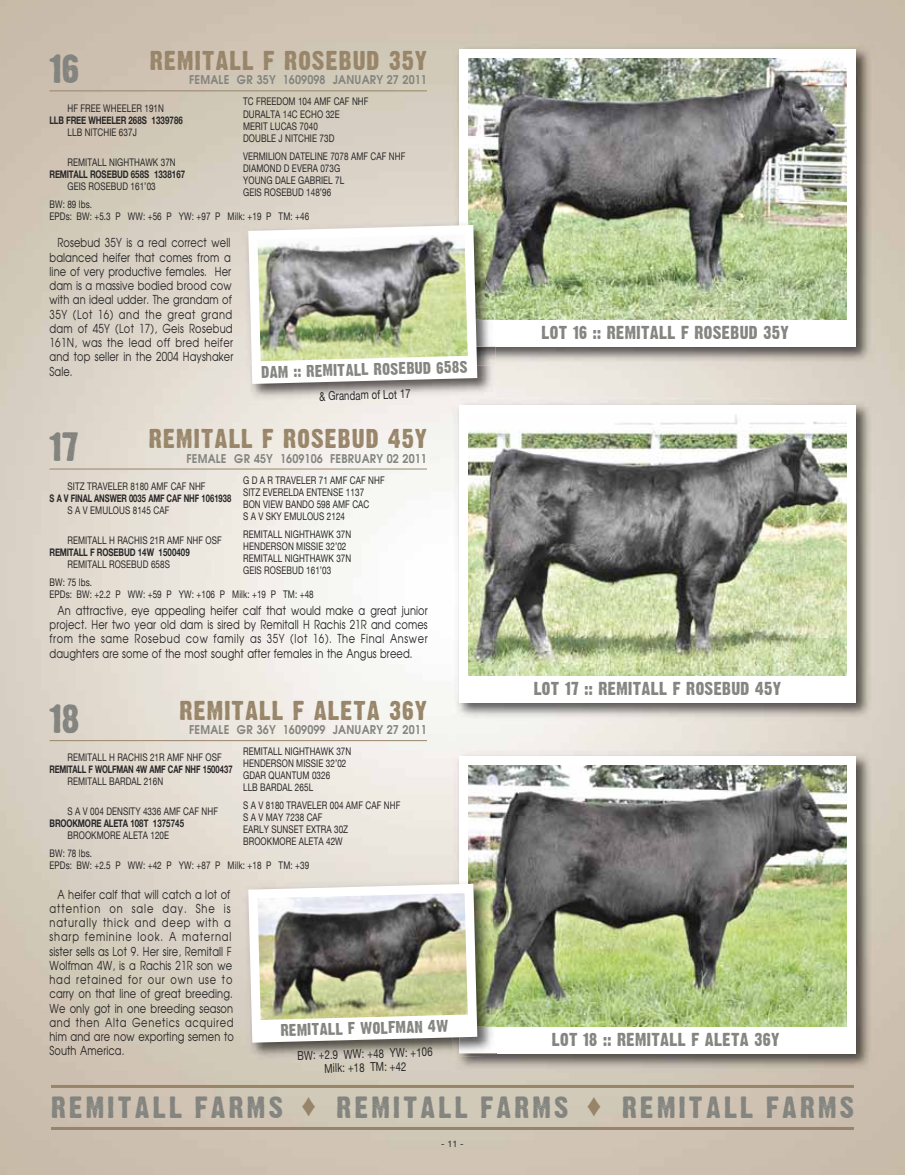
<style>
.page{position:relative;width:905px;height:1175px;background:#fff}
.page>*{position:absolute;margin:0;border:0;box-sizing:border-box;transform-origin:0 0}
.t1{font:36px "Dirty Headline";color:#83847f}
.t2{font:27px "Dirty Headline";letter-spacing:.125em;color:#83847f}
.t3{font:24px "Dirty Headline";letter-spacing:.05em;color:#988569}
.t4{font:16.5px "Dirty Headline";letter-spacing:.025em;color:#83847f}
.t5{font:15px "Dirty Headline";color:#83847f}
.t6{font:12.3px/14.2px "Avian";letter-spacing:.01em;color:#272627;scale:.8 1}
.t7{font:12.3px/13.5px "Helvetica Neue";color:#272627;text-align:center;scale:.78 1}
.t8{font:700 12px "Avian";letter-spacing:.005em;color:#83847f;scale:.9 1}
.t9{font:10.5px/18px "Helvetica Neue";letter-spacing:.01em;color:#272627;scale:.77 1}
.t10{font:700 10.5px "Helvetica Neue";letter-spacing:-.01em;color:#272627;scale:.75 1}
.t11{font:700 10.5px "Helvetica Neue";letter-spacing:-.01em;color:#272627;scale:.72 1}
.t12{font:9px "Helvetica Neue";color:#272627}
</style>
<div class="page">
<img style="left:453px;top:399px;width:421px;height:322px">
<div style="left:459px;top:405px;width:396px;height:297px;background:#fff"></div>
<svg style="left:51px;top:1084px;width:803px;height:4px;background:#a5957b"></svg>
<svg style="left:51px;top:1126px;width:803px;height:4px;background:#a5947b"></svg>
<hr style="left:50px;top:740px;width:377px;height:1px;background:#988569">
<hr style="left:50px;top:468px;width:377px;height:1px;background:#988569">
<img style="left:468px;top:414px;width:378px;height:261px">
<img style="left:453px;top:750px;width:421px;height:322px">
<div style="left:459px;top:756px;width:396px;height:297px;background:#fff"></div>
<img style="left:468px;top:765px;width:378px;height:261px">
<hr style="left:50px;top:90px;width:377px;height:1px;background:#988569">
<img style="left:453px;top:43px;width:421px;height:323px">
<div style="left:459px;top:50px;width:396px;height:296px;background:#fff"></div>
<img style="left:468px;top:58px;width:378px;height:262px">
<img style="left:241px;top:219px;width:256px;height:184px">
<img style="left:453px;top:219px;width:43px;height:147px">
<img style="left:459px;top:219px;width:36px;height:127px">
<img style="left:468px;top:218px;width:27px;height:102px">
<svg style="left:248px;top:225px;width:229px;height:159px"></svg>
<img style="left:257px;top:234px;width:210px;height:127px">
<img style="left:241px;top:878px;width:212px;height:184px">
<img style="left:459px;top:877px;width:38px;height:178px">
<img style="left:468px;top:877px;width:28px;height:149px">
<svg style="left:248px;top:883px;width:229px;height:159px"></svg>
<img style="left:257px;top:893px;width:210px;height:127px">
<svg style="left:302px;top:1097px;width:13px;height:19px"></svg>
<svg style="left:587px;top:1097px;width:13px;height:19px"></svg>
<h1 class="t1" style="left:50px;top:45px;width:31px">16</h1>
<h3 class="t3" style="left:150px;top:44px;width:278px">REMITALL F ROSEBUD 35Y</h3>
<p class="t8" style="left:189px;top:76px;width:266px">FEMALE GR 35Y 1609098 JANUARY 27 2011</p>
<p class="t9" style="left:243px;top:93px;width:164px">TC FREEDOM 104 AMF CAF NHF</p>
<p class="t9" style="left:67px;top:99px;width:127px">HF FREE WHEELER 191N</p>
<p class="t9" style="left:243px;top:105px;width:127px">DURALTA 14C ECHO 32E</p>
<p class="t10" style="left:50px;top:113px;width:179px">LLB FREE WHEELER 268S 1339786</p>
<p class="t9" style="left:243px;top:117px;width:99px">MERIT LUCAS 7040</p>
<p class="t9" style="left:67px;top:123px;width:92px">LLB NITCHIE 637J</p>
<p class="t9" style="left:243px;top:129px;width:212px">DOUBLE J NITCHIE 73D<br>VERMILION DATELINE 7078 AMF CAF NHF</p>
<p class="t9" style="left:67px;top:153px;width:142px">REMITALL NIGHTHAWK 37N</p>
<p class="t9" style="left:243px;top:159px;width:128px">DIAMOND D EVERA 073G</p>
<p class="t10" style="left:50px;top:167px;width:182px">REMITALL ROSEBUD 658S 1338167</p>
<p class="t9" style="left:243px;top:171px;width:133px">YOUNG DALE GABRIEL 7L</p>
<p class="t9" style="left:67px;top:177px;width:116px">GEIS ROSEBUD 161’03</p>
<p class="t9" style="left:243px;top:183px;width:116px">GEIS ROSEBUD 148’96</p>
<p class="t9" style="left:49px;top:198px;width:339px;line-height:12px">BW: 89 lbs.<br>EPDs: BW: +5.3 P WW: +56 P YW: +97 P Milk: +19 P TM: +46</p>
<p class="t6" style="left:49px;top:237px;width:231px;text-indent:8px">Rosebud 35Y is a real correct well balanced heifer that comes from a line of very productive females. Her dam is a massive bodied brood cow with an ideal udder. The grandam of<br>35Y (Lot 16) and the great grand dam of 45Y (Lot 17), Geis Rosebud<br>161N, was the lead off bred heifer and top seller in the 2004 Hayshaker<br>Sale.</p>
<h3 class="t5" style="left:261px;top:361px;width:208px;rotate:-1deg">DAM :: REMITALL ROSEBUD 658S</h3>
<p class="t7" style="left:319px;top:389px;width:119px;rotate:-1deg">&amp; Grandam of Lot 17</p>
<h1 class="t1" style="left:50px;top:423px;width:30px">17</h1>
<h3 class="t3" style="left:149px;top:422px;width:279px">REMITALL F ROSEBUD 45Y</h3>
<p class="t8" style="left:186px;top:454px;width:269px">FEMALE GR 45Y 1609106 FEBRUARY 02 2011</p>
<p class="t9" style="left:243px;top:471px;width:185px">G D A R TRAVELER 71 AMF CAF NHF</p>
<p class="t9" style="left:67px;top:477px;width:181px">SITZ TRAVELER 8180 AMF CAF NHF</p>
<p class="t9" style="left:243px;top:483px;width:159px">SITZ EVERELDA ENTENSE 1137</p>
<p class="t11" style="left:49px;top:491px;width:254px">S A V FINAL ANSWER 0035 AMF CAF NHF 1061938</p>
<p class="t9" style="left:243px;top:495px;width:165px">BON VIEW BANDO 598 AMF CAC</p>
<p class="t9" style="left:67px;top:501px;width:134px">S A V EMULOUS 8145 CAF</p>
<p class="t9" style="left:243px;top:507px;width:142px">S A V SKY EMULOUS 2124<br>REMITALL NIGHTHAWK 37N</p>
<p class="t9" style="left:67px;top:531px;width:202px">REMITALL H RACHIS 21R AMF NHF OSF</p>
<p class="t9" style="left:243px;top:537px;width:136px">HENDERSON MISSIE 32’02</p>
<p class="t10" style="left:50px;top:545px;width:188px">REMITALL F ROSEBUD 14W 1500409</p>
<p class="t9" style="left:243px;top:549px;width:142px">REMITALL NIGHTHAWK 37N</p>
<p class="t9" style="left:67px;top:555px;width:135px">REMITALL ROSEBUD 658S</p>
<p class="t9" style="left:243px;top:561px;width:116px">GEIS ROSEBUD 161’03</p>
<p class="t9" style="left:49px;top:576px;width:345px;line-height:12px">BW: 75 lbs.<br>EPDs: BW: +2.2 P WW: +59 P YW: +106 P Milk: +19 P TM: +48</p>
<p class="t6" style="left:49px;top:604px;width:474px;text-align:justify;text-indent:8px">An attractive, eye appealing heifer calf that would make a great junior project. Her two year old dam is sired by Remitall H Rachis 21R and comes from the same Rosebud cow family as 35Y (lot 16). The Final Answer daughters are some of the most sought after females in the Angus breed.</p>
<h1 class="t1" style="left:50px;top:694px;width:31px">18</h1>
<h3 class="t3" style="left:179px;top:694px;width:249px">REMITALL F ALETA 36Y</h3>
<p class="t8" style="left:189px;top:725px;width:266px">FEMALE GR 36Y 1609099 JANUARY 27 2011</p>
<p class="t9" style="left:243px;top:742px;width:142px">REMITALL NIGHTHAWK 37N</p>
<p class="t9" style="left:67px;top:748px;width:202px">REMITALL H RACHIS 21R AMF NHF OSF</p>
<p class="t9" style="left:243px;top:754px;width:136px">HENDERSON MISSIE 32’02</p>
<p class="t11" style="left:49px;top:763px;width:256px">REMITALL F WOLFMAN 4W AMF CAF NHF 1500437</p>
<p class="t9" style="left:243px;top:766px;width:115px">GDAR QUANTUM 0326</p>
<p class="t9" style="left:67px;top:772px;width:126px">REMITALL BARDAL 216N</p>
<p class="t9" style="left:243px;top:778px;width:206px">LLB BARDAL 265L<br>S A V 8180 TRAVELER 004 AMF CAF NHF</p>
<p class="t9" style="left:67px;top:802px;width:197px">S A V 004 DENSITY 4336 AMF CAF NHF</p>
<p class="t9" style="left:243px;top:808px;width:105px">S A V MAY 7238 CAF</p>
<p class="t10" style="left:50px;top:817px;width:181px">BROOKMORE ALETA 108T 1375745</p>
<p class="t9" style="left:243px;top:820px;width:138px">EARLY SUNSET EXTRA 30Z</p>
<p class="t9" style="left:67px;top:826px;width:133px">BROOKMORE ALETA 120E</p>
<p class="t9" style="left:243px;top:832px;width:131px">BROOKMORE ALETA 42W</p>
<p class="t9" style="left:49px;top:847px;width:339px;line-height:12px">BW: 78 lbs.<br>EPDs: BW: +2.5 P WW: +42 P YW: +87 P Milk: +18 P TM: +39</p>
<p class="t6" style="left:49px;top:888px;width:232px;text-indent:8px">A heifer calf that will catch a lot of attention on sale day. She is naturally thick and deep with a sharp feminine look. A maternal sister sells as Lot 9. Her sire, Remitall F<br>Wolfman 4W, is a Rachis 21R son we had retained for our own use to carry on that line of great breeding.<br>We only got in one breeding season and then Alta Genetics acquired him and are now exporting semen to<br>South America.</p>
<h3 class="t5" style="left:280px;top:1020px;width:169px;rotate:-2deg">REMITALL F WOLFMAN 4W</h3>
<p class="t7" style="left:297px;top:1049px;width:175px;rotate:-2deg">BW: +2.9 WW: +48 YW: +106<br>Milk: +18 TM: +42</p>
<h3 class="t4" style="left:541px;top:321px;width:248px">LOT 16 :: REMITALL F ROSEBUD 35Y</h3>
<h3 class="t4" style="left:533px;top:677px;width:249px">LOT 17 :: REMITALL F ROSEBUD 45Y</h3>
<h3 class="t4" style="left:552px;top:1028px;width:229px">LOT 18 :: REMITALL F ALETA 36Y</h3>
<h2 class="t2" style="left:51px;top:1089px;width:233px">REMITALL FARMS</h2>
<h2 class="t2" style="left:336px;top:1089px;width:233px">REMITALL FARMS</h2>
<h2 class="t2" style="left:622px;top:1089px;width:233px">REMITALL FARMS</h2>
<p class="t12" style="left:441px;top:1138px;width:24px">- 11 -</p>
</div>
